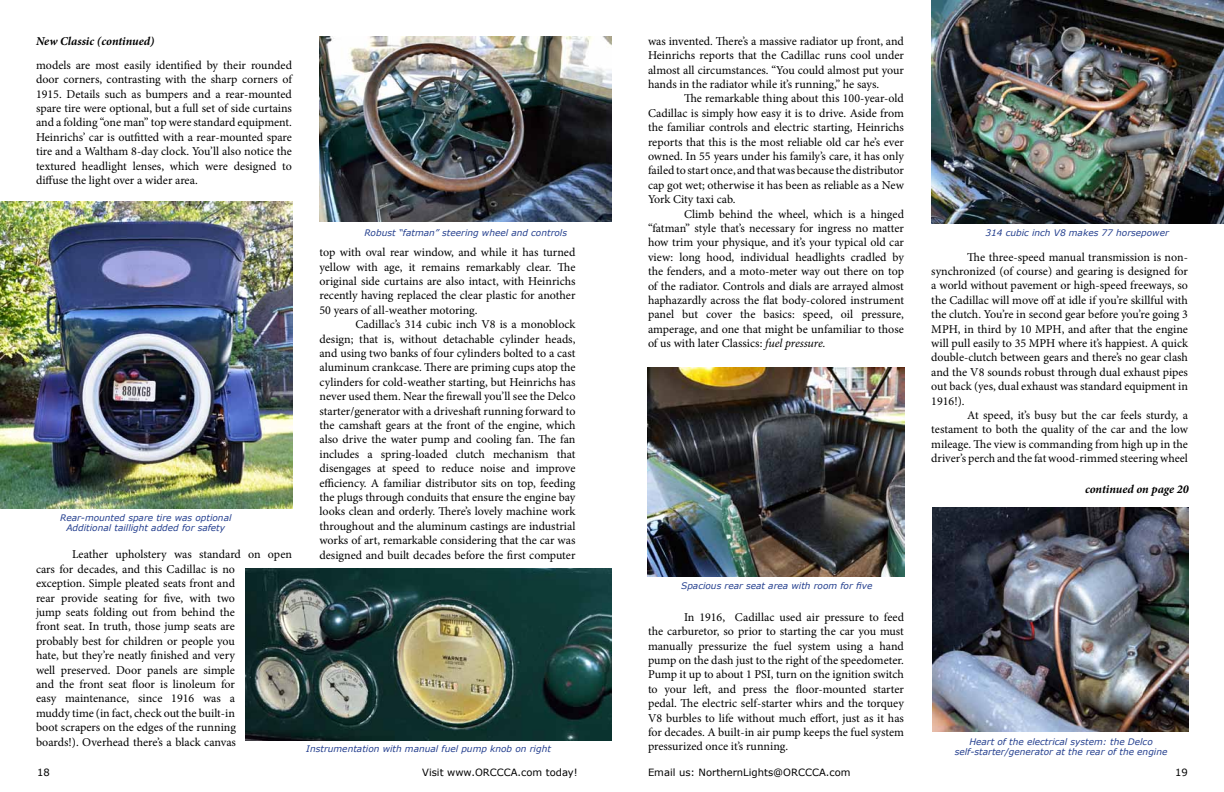
<style>
.page{position:relative;width:1224px;height:792px;background:#fff}
.page>*{position:absolute;margin:0;border:0;box-sizing:border-box;transform-origin:0 0}
.t1{font:12px/14.4px "Minion Pro";color:#000;text-align:justify}
.t2{font:italic 700 12px "Minion Pro";letter-spacing:-.005em;color:#000}
.t3{font:10px "Verdana";color:#000}
.t4{font:italic 9px/10.8px "Verdana";color:#25408f;text-align:center}
.s1{font-style:italic}
</style>
<div class="page">
<img style="left:320px;top:36px;width:292px;height:186px">
<img style="left:245px;top:569px;width:367px;height:171px">
<img style="left:648px;top:367px;width:256px;height:209px">
<img style="left:932px;top:507px;width:257px;height:225px">
<img style="left:931px;top:0;width:293px;height:223px">
<img style="left:1px;top:202px;width:291px;height:306px">
<p class="t2" style="left:36px;top:32px;width:120px">New Classic (continued)</p>
<p class="t1" style="left:36px;top:58px;width:258px">models are most easily identified by their rounded door corners, contrasting with the sharp corners of 1915. Details such as bumpers and a rear-mounted spare tire were optional, but a full set of side curtains and a folding “one man” top were standard equipment.<br>Heinrichs’ car is outfitted with a rear-mounted spare tire and a Waltham 8-day clock. You’ll also notice the textured headlight lenses, which were designed to diffuse the light over a wider area.</p>
<p class="t4" style="left:60px;top:512px;width:173px">Rear-mounted spare tire was optional<br>Additional taillight added for safety</p>
<p class="t1" style="left:36px;top:547px;width:258px;text-align:left;text-indent:36px">Leather upholstery was standard on open cars for decades, and this Cadillac is no<br>exception. Simple pleated seats front and<br>rear provide seating for five, with two<br>jump seats folding out from behind the<br>front seat. In truth, those jump seats are<br>probably best for children or people you<br>hate, but they’re neatly finished and very<br>well preserved. Door panels are simple<br>and the front seat floor is linoleum for<br>easy maintenance, since 1916 was a<br>muddy time (in fact, check out the built-in<br>boot scrapers on the edges of the running<br>boards!). Overhead there’s a black canvas</p>
<p class="t4" style="left:364px;top:227px;width:204px">Robust “fatman” steering wheel and controls</p>
<p class="t1" style="left:320px;top:245px;width:258px">top with oval rear window, and while it has turned yellow with age, it remains remarkably clear. The original side curtains are also intact, with Heinrichs recently having replaced the clear plastic for another 50 years of all-weather motoring.</p>
<p class="t1" style="left:320px;top:317px;width:258px;text-indent:36px">Cadillac’s 314 cubic inch V8 is a monoblock design; that is, without detachable cylinder heads, and using two banks of four cylinders bolted to a cast aluminum crankcase. There are priming cups atop the cylinders for cold-weather starting, but Heinrichs has never used them. Near the firewall you’ll see the Delco starter/generator with a driveshaft running forward to the camshaft gears at the front of the engine, which also drive the water pump and cooling fan. The fan includes a spring-loaded clutch mechanism that disengages at speed to reduce noise and improve efficiency. A familiar distributor sits on top, feeding the plugs through conduits that ensure the engine bay looks clean and orderly. There’s lovely machine work throughout and the aluminum castings are industrial works of art, remarkable considering that the car was designed and built decades before the first computer</p>
<p class="t4" style="left:306px;top:743px;width:246px">Instrumentation with manual fuel pump knob on right</p>
<p class="t1" style="left:648px;top:34px;width:257px">was invented. There’s a massive radiator up front, and Heinrichs reports that the Cadillac runs cool under almost all circumstances. “You could almost put your hands in the radiator while it’s running,” he says.</p>
<p class="t1" style="left:648px;top:91px;width:258px;text-indent:36px">The remarkable thing about this 100-year-old Cadillac is simply how easy it is to drive. Aside from the familiar controls and electric starting, Heinrichs reports that this is the most reliable old car he’s ever owned. In 55 years under his family’s care, it has only failed to start once, and that was because the distributor cap got wet; otherwise it has been as reliable as a New York City taxi cab.</p>
<p class="t1" style="left:648px;top:207px;width:258px;text-indent:36px">Climb behind the wheel, which is a hinged “fatman” style that’s necessary for ingress no matter how trim your physique, and it’s your typical old car view: long hood, individual headlights cradled by the fenders, and a moto-meter way out there on top of the radiator. Controls and dials are arrayed almost haphazardly across the flat body-colored instrument panel but cover the basics: speed, oil pressure, amperage, and one that might be unfamiliar to those of us with later Classics: <span class="s1">fuel pressure.</span></p>
<p class="t4" style="left:985px;top:227px;width:185px">314 cubic inch V8 makes 77 horsepower</p>
<p class="t1" style="left:931px;top:250px;width:258px;text-indent:36px">The three-speed manual transmission is non&shy;synchronized (of course) and gearing is designed for a world without pavement or high-speed freeways, so the Cadillac will move off at idle if you’re skillful with the clutch. You’re in second gear before you’re going 3<br>MPH, in third by 10 MPH, and after that the engine will pull easily to 35 MPH where it’s happiest. A quick double-clutch between gears and there’s no gear clash and the V8 sounds robust through dual exhaust pipes out back (yes, dual exhaust was standard equipment in 1916!).</p>
<p class="t1" style="left:931px;top:408px;width:258px;text-indent:36px">At speed, it’s busy but the car feels sturdy, a testament to both the quality of the car and the low mileage. The view is commanding from high up in the driver’s perch and the fat wood-rimmed steering wheel</p>
<p class="t2" style="left:1085px;top:481px;width:105px">continued on page 20</p>
<p class="t4" style="left:681px;top:581px;width:193px">Spacious rear seat area with room for five</p>
<p class="t1" style="left:648px;top:610px;width:258px;text-indent:36px">In 1916, Cadillac used air pressure to feed the carburetor, so prior to starting the car you must manually pressurize the fuel system using a hand pump on the dash just to the right of the speedometer.<br>Pump it up to about 1 PSI, turn on the ignition switch to your left, and press the floor-mounted starter pedal. The electric self-starter whirs and the torquey V8 burbles to life without much effort, just as it has for decades. A built-in air pump keeps the fuel system pressurized once it’s running.</p>
<p class="t4" style="left:955px;top:736px;width:214px">Heart of the electrical system: the Delco self-starter/generator at the rear of the engine</p>
<p class="t3" style="left:37px;top:765px;width:14px">18</p>
<p class="t3" style="left:422px;top:765px;width:157px">Visit www.ORCCCA.com today!</p>
<p class="t3" style="left:648px;top:765px;width:204px">Email us: NorthernLights@ORCCCA.com</p>
<p class="t3" style="left:1175px;top:765px;width:14px">19</p>
</div>
